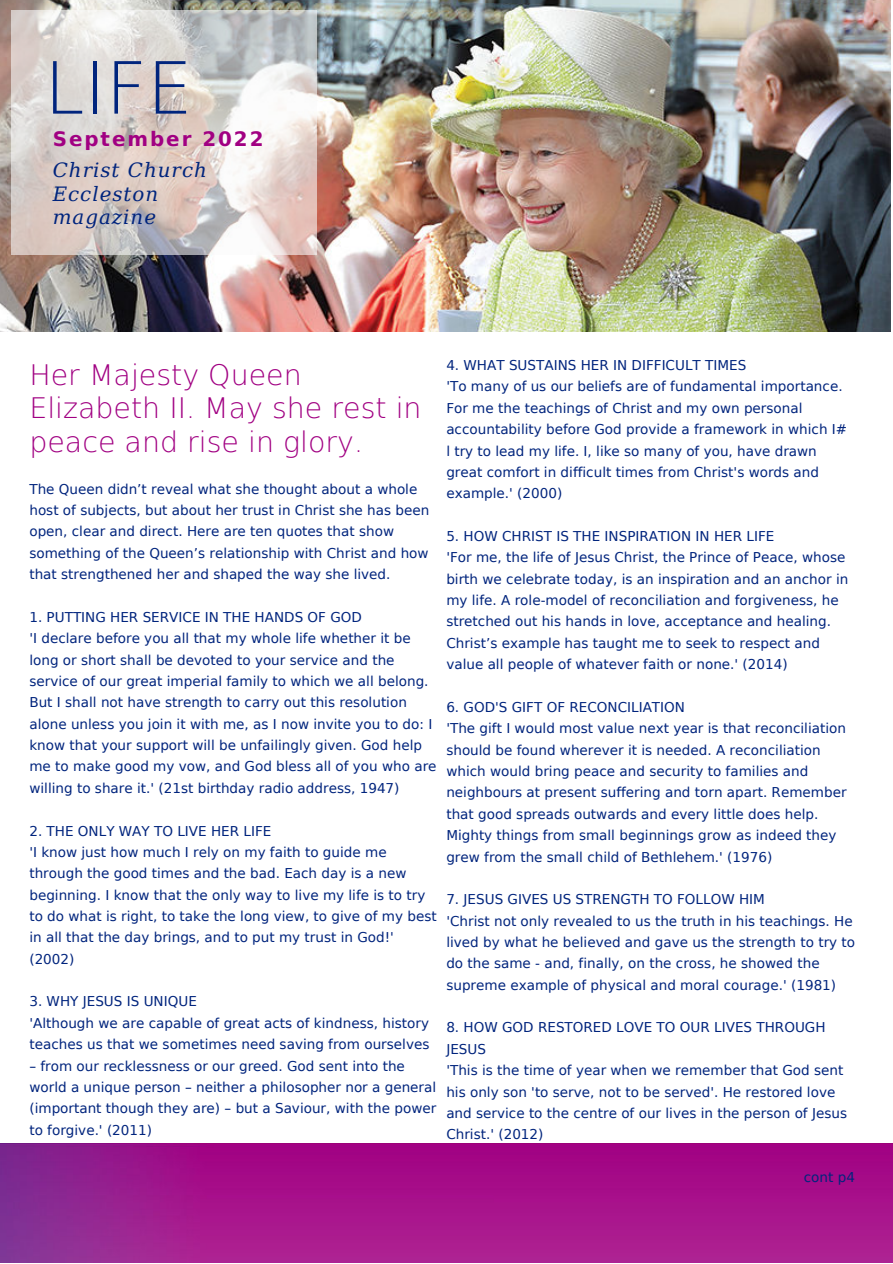
<style>
.page{position:relative;width:893px;height:1264px;background:#fff}
.page>*{position:absolute;margin:0;border:0;box-sizing:border-box;transform-origin:0 0}
.t1{font:200 72px "DejaVu Sans";color:#00247d}
.t2{font:200 28.5px/33.9px "DejaVu Sans";color:#a10082}
.t3{font:italic 19.8px/23.5px "DejaVu Serif";letter-spacing:.05em;color:#00247d}
.t4{font:700 19.8px "DejaVu Sans";letter-spacing:.1em;color:#a10082}
.t5{font:13.5px/21.3px "DejaVu Sans";color:#00247d}
</style>
<div class="page">
<img style="left:0;top:1143px;width:892px;height:119px">
<img style="left:0;top:0;width:890px;height:331px">
<svg style="left:11px;top:10px;width:305px;height:245px;background:#dad2cf"></svg>
<h1 class="t1" style="left:44px;top:34px;width:150px">LIFE</h1>
<h3 class="t4" style="left:53px;top:123px;width:212px">September 2022</h3>
<h3 class="t3" style="left:53px;top:158px;width:156px">Christ Church<br>Eccleston magazine</h3>
<h2 class="t2" style="left:29px;top:356px;width:394px">Her Majesty Queen<br>Elizabeth II. May she rest in peace and rise in glory.</h2>
<p class="t5" style="left:29px;top:478px;width:401px">The Queen didn’t reveal what she thought about a whole host of subjects, but about her trust in Christ she has been open, clear and direct. Here are ten quotes that show something of the Queen’s relationship with Christ and how that strengthened her and shaped the way she lived.</p>
<p class="t5" style="left:29px;top:606px;width:408px">1. PUTTING HER SERVICE IN THE HANDS OF GOD<br>'I declare before you all that my whole life whether it be long or short shall be devoted to your service and the service of our great imperial family to which we all belong.<br>But I shall not have strength to carry out this resolution alone unless you join it with me, as I now invite you to do: I know that your support will be unfailingly given. God help me to make good my vow, and God bless all of you who are willing to share it.' (21st birthday radio address, 1947)</p>
<p class="t5" style="left:29px;top:819px;width:409px">2. THE ONLY WAY TO LIVE HER LIFE<br>'I know just how much I rely on my faith to guide me through the good times and the bad. Each day is a new beginning. I know that the only way to live my life is to try to do what is right, to take the long view, to give of my best in all that the day brings, and to put my trust in God!' (2002)</p>
<p class="t5" style="left:29px;top:990px;width:401px">3. WHY JESUS IS UNIQUE<br>'Although we are capable of great acts of kindness, history teaches us that we sometimes need saving from ourselves</p>
<p class="t5" style="left:29px;top:1054px;width:408px">– from our recklessness or our greed. God sent into the world a unique person – neither a philosopher nor a general (important though they are) – but a Saviour, with the power to forgive.' (2011)</p>
<p class="t5" style="left:446px;top:354px;width:402px">4. WHAT SUSTAINS HER IN DIFFICULT TIMES<br>'To many of us our beliefs are of fundamental importance.<br>For me the teachings of Christ and my own personal accountability before God provide a framework in which I# l try to lead my life. I, like so many of you, have drawn great comfort in difficult times from Christ's words and example.' (2000)</p>
<p class="t5" style="left:446px;top:525px;width:403px">5. HOW CHRIST IS THE INSPIRATION IN HER LIFE<br>'For me, the life of Jesus Christ, the Prince of Peace, whose birth we celebrate today, is an inspiration and an anchor in my life. A role-model of reconciliation and forgiveness, he stretched out his hands in love, acceptance and healing.<br>Christ’s example has taught me to seek to respect and value all people of whatever faith or none.' (2014)</p>
<p class="t5" style="left:446px;top:696px;width:401px">6. GOD'S GIFT OF RECONCILIATION<br>'The gift I would most value next year is that reconciliation should be found wherever it is needed. A reconciliation which would bring peace and security to families and neighbours at present suffering and torn apart. Remember that good spreads outwards and every little does help.<br>Mighty things from small beginnings grow as indeed they grew from the small child of Bethlehem.' (1976)</p>
<p class="t5" style="left:446px;top:888px;width:410px">7. JESUS GIVES US STRENGTH TO FOLLOW HIM<br>'Christ not only revealed to us the truth in his teachings. He lived by what he believed and gave us the strength to try to do the same - and, finally, on the cross, he showed the supreme example of physical and moral courage.' (1981)</p>
<p class="t5" style="left:446px;top:1016px;width:402px">8. HOW GOD RESTORED LOVE TO OUR LIVES THROUGH JESUS<br>'This is the time of year when we remember that God sent his only son 'to serve, not to be served'. He restored love and service to the centre of our lives in the person of Jesus Christ.' (2012)</p>
<p class="t5" style="left:803px;top:1166px;width:53px">cont p4</p>
</div>
